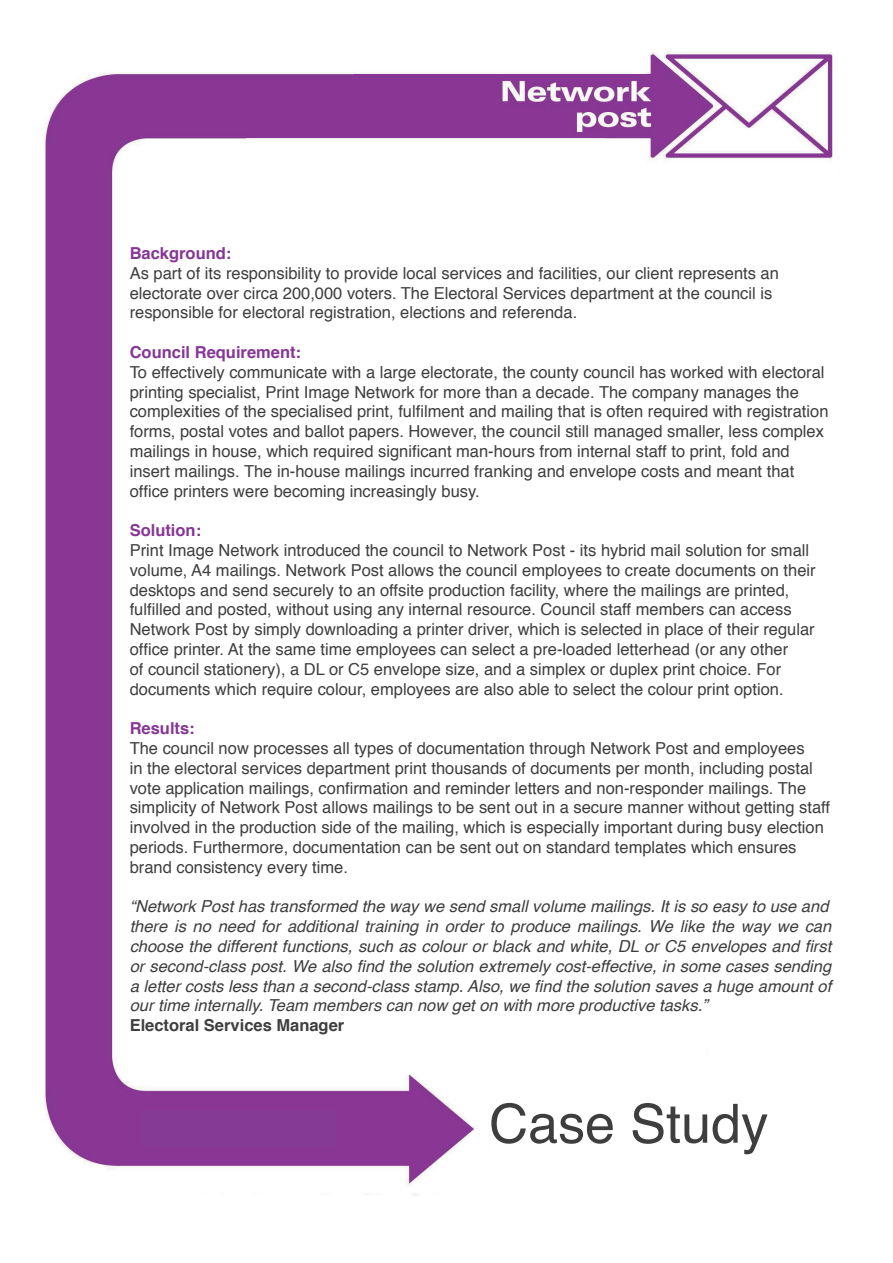
<style>
.page{position:relative;width:893px;height:1263px;background:#fff}
.page>*{position:absolute;margin:0;border:0;box-sizing:border-box;transform-origin:0 0}
.t1{font:54px "Helvetica";color:#3e3e3f}
.t2{font:16.5px/19.8px "Helvetica";color:#3e3e3f}
.t3{font:italic 16.5px/19.8px "Helvetica";color:#3e3e3f}
.t4{font:700 16.5px "Helvetica";color:#863695}
.t5{font:700 16.5px "Helvetica";color:#3e3e3f}
</style>
<div class="page">
<img style="left:44px;top:52px;width:789px;height:1144px">
<div style="left:489px;top:1081px;width:367px;height:105px;background:#fff"></div>
<div style="left:142px;top:1110px;width:194px;height:37px;background:#853a96"></div>
<div style="left:645px;top:166px;width:194px;height:37px;background:#fff"></div>
<p class="t4" style="left:130px;top:240px;width:103px">Background:</p>
<p class="t2" style="left:130px;top:263px;width:651px">As part of its responsibility to provide local services and facilities, our client represents an electorate over circa 200,000 voters. The Electoral Services department at the council is responsible for electoral registration, elections and referenda.</p>
<p class="t4" style="left:130px;top:339px;width:173px">Council Requirement:</p>
<p class="t2" style="left:130px;top:362px;width:700px">To effectively communicate with a large electorate, the county council has worked with electoral printing specialist, Print Image Network for more than a decade. The company manages the complexities of the specialised print, fulfilment and mailing that is often required with registration forms, postal votes and ballot papers. However, the council still managed smaller, less complex mailings in house, which required significant man-hours from internal staff to print, fold and insert mailings. The in-house mailings incurred franking and envelope costs and meant that office printers were becoming increasingly busy.</p>
<p class="t4" style="left:130px;top:517px;width:73px">Solution:</p>
<p class="t2" style="left:130px;top:541px;width:687px">Print Image Network introduced the council to Network Post - its hybrid mail solution for small volume, A4 mailings. Network Post allows the council employees to create documents on their desktops and send securely to an offsite production facility, where the mailings are printed, fulfilled and posted, without using any internal resource. Council staff members can access Network Post by simply downloading a printer driver, which is selected in place of their regular office printer. At the same time employees can select a pre-loaded letterhead (or any other<br>of council stationery), a DL or C5 envelope size, and a simplex or duplex print choice. For documents which require colour, employees are also able to select the colour print option.</p>
<p class="t4" style="left:130px;top:715px;width:67px">Results:</p>
<p class="t2" style="left:130px;top:739px;width:702px">The council now processes all types of documentation through Network Post and employees<br>in the electoral services department print thousands of documents per month, including postal vote application mailings, confirmation and reminder letters and non-responder mailings. The simplicity of Network Post allows mailings to be sent out in a secure manner without getting staff involved in the production side of the mailing, which is especially important during busy election periods. Furthermore, documentation can be sent out on standard templates which ensures brand consistency every time.</p>
<p class="t3" style="left:130px;top:897px;width:703px">“Network Post has transformed the way we send small volume mailings. It is so easy to use and there is no need for additional training in order to produce mailings. We like the way we can choose the different functions, such as colour or black and white, DL or C5 envelopes and first or second-class post. We also find the solution extremely cost-effective, in some cases sending a letter costs less than a second-class stamp. Also, we find the solution saves a huge amount of our time internally. Team members can now get on with more productive tasks.”</p>
<p class="t5" style="left:130px;top:1012px;width:216px">Electoral Services Manager</p>
<h1 class="t1" style="left:489px;top:1082px;width:281px">Case Study</h1>
</div>
